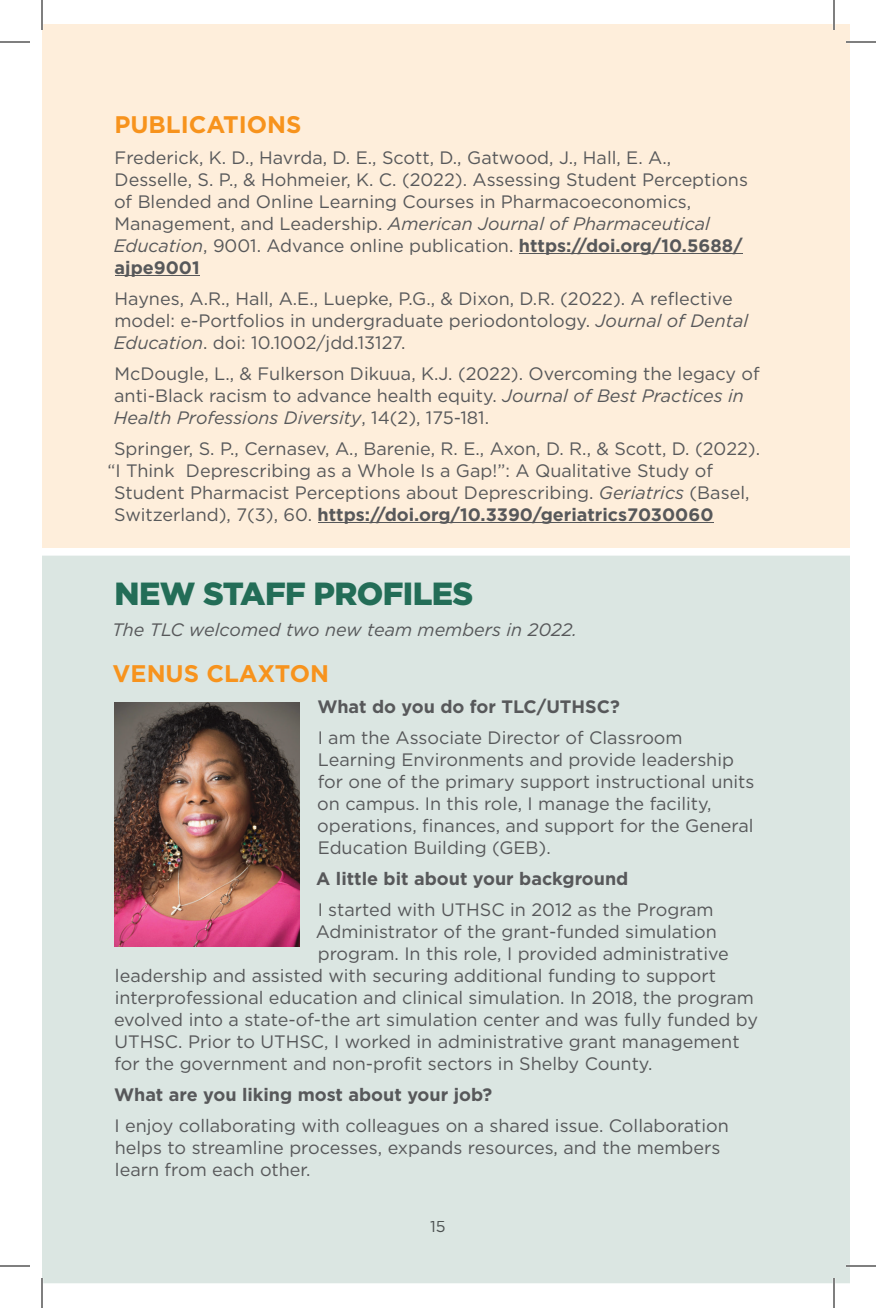
<style>
.page{position:relative;width:876px;height:1308px;background:#fff}
.page>*{position:absolute;margin:0;border:0;box-sizing:border-box;transform-origin:0 0}
.t1{font:900 32px "Gotham";letter-spacing:-.02em;color:#236d57}
.t2{font:700 24px "Gotham";color:#f7931d}
.t3{font:18px/22px "Gotham";color:#57585a}
.t4{font:700 18px "Gotham";color:#57585a}
.t5{font:italic 18px "Gotham";color:#57585a}
.t6{font:16px "Gotham";color:#57585a}
.s1{font-style:italic}
.s2{font-weight:700}
.s3{font-weight:400}
</style>
<div class="page">
<div style="left:42px;top:24px;width:808px;height:524px;background:#feeedb"></div>
<div style="left:42px;top:556px;width:808px;height:727px;background:#dbe6e2"></div>
<div style="left:431px;top:1221px;width:14px;height:12px;background:#dbe6e2"></div>
<hr style="left:519px;top:254px;width:224px;height:1px;background:#57585a">
<hr style="left:115px;top:276px;width:85px;height:1px;background:#57585a">
<hr style="left:318px;top:523px;width:395px;height:1px;background:#57585a">
<img style="left:114px;top:702px;width:185px;height:244px">
<hr style="left:846px;top:41px;width:30px;height:2px;background:#fff">
<hr style="left:846px;top:1265px;width:30px;height:2px;background:#fff">
<hr style="left:833px;top:0;width:2px;height:30px;background:#fff">
<hr style="left:833px;top:1278px;width:2px;height:30px;background:#fff">
<hr style="left:0;top:42px;width:30px;height:1px;background:#000">
<hr style="left:846px;top:42px;width:30px;height:1px;background:#000">
<hr style="left:0;top:1266px;width:30px;height:1px;background:#000">
<hr style="left:846px;top:1266px;width:30px;height:1px;background:#000">
<hr style="left:42px;top:0;width:1px;height:30px;background:#000">
<hr style="left:42px;top:1278px;width:1px;height:30px;background:#000">
<hr style="left:834px;top:0;width:1px;height:30px;background:#000">
<hr style="left:834px;top:1278px;width:1px;height:30px;background:#000">
<h2 class="t2" style="left:114px;top:109px;width:189px">PUBLICATIONS</h2>
<p class="t3" style="left:114px;top:146px;width:636px">Frederick, K. D., Havrda, D. E., Scott, D., Gatwood, J., Hall, E. A., Desselle, S. P., &amp; Hohmeier, K. C. (2022). Assessing Student Perceptions of Blended and Online Learning Courses in Pharmacoeconomics, Management, and Leadership. <span class="s1">American Journal of Pharmaceutical Education</span>, 9001. Advance online publication. <span class="s2">https://doi.org/10.5688/ ajpe9001</span></p>
<p class="t3" style="left:114px;top:287px;width:636px">Haynes, A.R., Hall, A.E., Luepke, P.G., &amp; Dixon, D.R. (2022). A reflective model: e-Portfolios in undergraduate periodontology. <span class="s1">Journal of Dental<br>Education</span>. doi: 10.1002/jdd.13127.</p>
<p class="t3" style="left:114px;top:362px;width:647px">McDougle, L., &amp; Fulkerson Dikuua, K.J. (2022). Overcoming the legacy of anti-Black racism to advance health equity. <span class="s1">Journal of Best Practices in<br>Health Professions Diversity</span>, 14(2), 175-181.</p>
<p class="t3" style="left:114px;top:437px;width:648px">Springer, S. P., Cernasev, A., Barenie, R. E., Axon, D. R., &amp; Scott, D. (2022).</p>
<p class="t3" style="left:107px;top:459px;width:607px">“I Think Deprescribing as a Whole Is a Gap!”: A Qualitative Study of</p>
<p class="t3" style="left:114px;top:481px;width:637px">Student Pharmacist Perceptions about Deprescribing. <span class="s1">Geriatrics</span> (Basel,</p>
<p class="t4" style="left:114px;top:503px;width:601px"><span class="s3">Switzerland), 7(3), 60.</span> https://doi.org/10.3390/geriatrics7030060</p>
<h1 class="t1" style="left:115px;top:571px;width:360px">NEW STAFF PROFILES</h1>
<p class="t5" style="left:112px;top:618px;width:466px">The TLC welcomed two new team members in 2022.</p>
<h2 class="t2" style="left:113px;top:658px;width:218px">VENUS CLAXTON</h2>
<p class="t4" style="left:317px;top:695px;width:304px">What do you do for TLC/UTHSC?</p>
<p class="t3" style="left:317px;top:727px;width:439px">I am the Associate Director of Classroom Learning Environments and provide leadership for one of the primary support instructional units on campus. In this role, I manage the facility, operations, finances, and support for the General Education Building (GEB).</p>
<p class="t4" style="left:316px;top:867px;width:314px">A little bit about your background</p>
<p class="t3" style="left:318px;top:899px;width:397px">I started with UTHSC in 2012 as the Program</p>
<p class="t3" style="left:316px;top:921px;width:403px">Administrator of the grant-funded simulation</p>
<p class="t3" style="left:318px;top:943px;width:413px">program. In this role, I provided administrative</p>
<p class="t3" style="left:115px;top:965px;width:603px">leadership and assisted with securing additional funding to support</p>
<p class="t3" style="left:115px;top:987px;width:641px">interprofessional education and clinical simulation. In 2018, the program</p>
<p class="t3" style="left:114px;top:1009px;width:646px">evolved into a state-of-the art simulation center and was fully funded by</p>
<p class="t3" style="left:115px;top:1031px;width:627px">UTHSC. Prior to UTHSC, I worked in administrative grant management</p>
<p class="t3" style="left:115px;top:1053px;width:539px">for the government and non-profit sectors in Shelby County.</p>
<p class="t4" style="left:114px;top:1083px;width:380px">What are you liking most about your job?</p>
<p class="t3" style="left:114px;top:1115px;width:616px">I enjoy collaborating with colleagues on a shared issue. Collaboration helps to streamline processes, expands resources, and the members learn from each other.</p>
<p class="t6" style="left:430px;top:1217px;width:17px">15</p>
</div>
